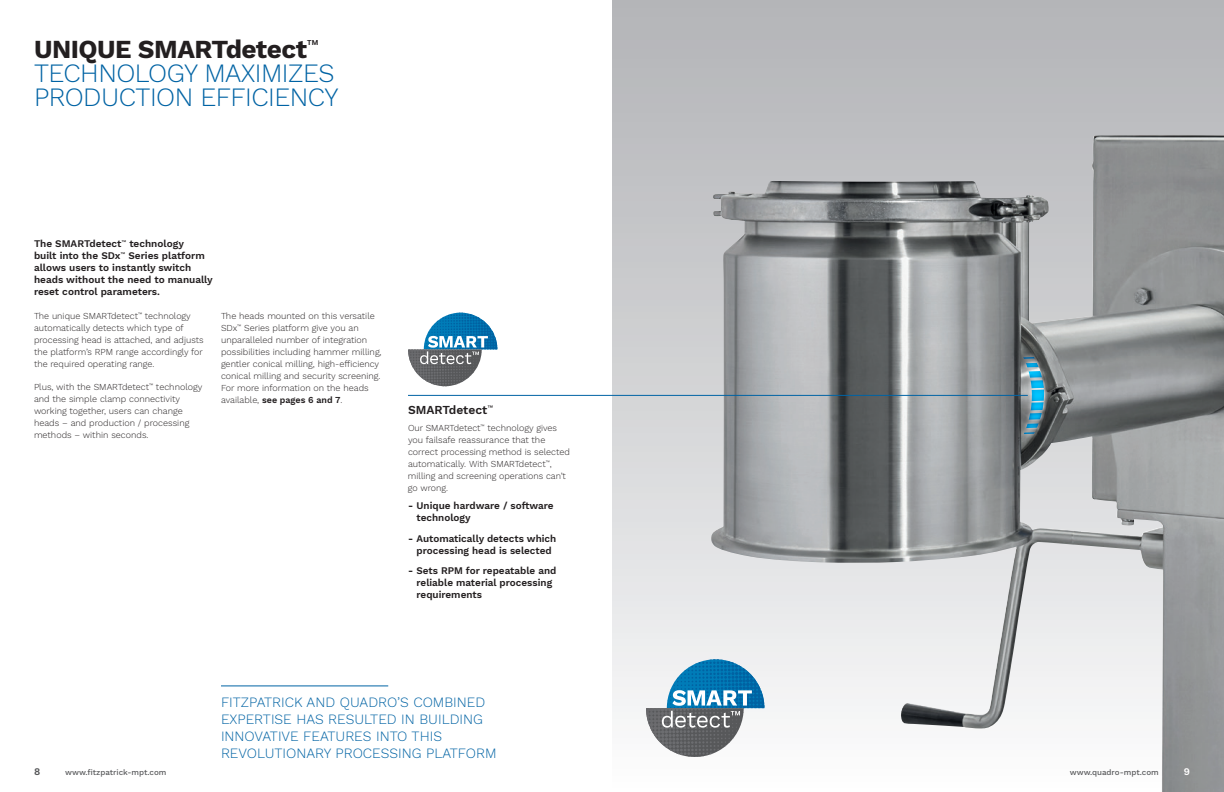
<style>
.page{position:relative;width:1224px;height:792px;background:#fff}
.page>*{position:absolute;margin:0;border:0;box-sizing:border-box;transform-origin:0 0}
.t1{font:300 26px/24px "Work Sans";letter-spacing:-.02em;color:#0063a4}
.t2{font:300 14px/17px "Work Sans";color:#0063a4}
.t3{font:600 12px "Work Sans";color:#231f20}
.t4{font:600 10px/12px "Work Sans";color:#231f20}
.t5{font:600 10px "Work Sans";color:#57585a}
.t6{font:600 10px "Work Sans";color:#fff}
.t7{font:300 9px/12px "Work Sans";color:#231f20}
.t8{font:500 8px "Work Sans";color:#57585a}
.s1{font-weight:700;color:#231f20}
.s2{font-weight:600}
</style>
<div class="page">
<div style="left:612px;top:0;width:612px;height:792px;background:linear-gradient(to bottom,#b0b1b5,#fbfbfb)"></div>
<img style="left:711px;top:135px;width:513px;height:657px">
<hr style="left:408px;top:395px;width:620px;height:1px;background:#0063a4">
<svg style="left:408px;top:313px;width:89px;height:73px"></svg>
<svg style="left:646px;top:659px;width:118px;height:98px"></svg>
<svg style="left:1019px;top:352px;width:30px;height:87px"></svg>
<svg style="left:1003px;top:357px;width:43px;height:77px;background:#60808d"></svg>
<hr style="left:221px;top:685px;width:167px;height:1px;background:#0063a4">
<h1 class="t1" style="left:34px;top:38px;width:306px"><span class="s1">UNIQUE SMARTdetect</span><sup>™<br></sup>TECHNOLOGY MAXIMIZES<br>PRODUCTION EFFICIENCY</h1>
<p class="t4" style="left:34px;top:238px;width:180px">The SMARTdetect<sup>™</sup> technology<br>built into the SDx<sup>™</sup> Series platform allows users to instantly switch heads without the need to manually reset control parameters.</p>
<p class="t7" style="left:34px;top:310px;width:171px">The unique SMARTdetect<sup>™</sup> technology automatically detects which type of processing head is attached, and adjusts the platform’s RPM range accordingly for the required operating range.</p>
<p class="t7" style="left:34px;top:381px;width:170px">Plus, with the SMARTdetect<sup>™</sup> technology and the simple clamp connectivity working together, users can change heads – and production / processing methods – within seconds.</p>
<p class="t7" style="left:221px;top:310px;width:162px">The heads mounted on this versatile SDx<sup>™</sup> Series platform give you an unparalleled number of integration possibilities including hammer milling, gentler conical milling, high-efficiency conical milling and security screening.<br>For more information on the heads available, <span class="s2">see pages 6 and 7</span>.</p>
<h3 class="t3" style="left:408px;top:403px;width:87px">SMARTdetect<sup>™</sup></h3>
<p class="t7" style="left:408px;top:423px;width:164px">Our SMARTdetect<sup>™</sup> technology gives you failsafe reassurance that the correct processing method is selected automatically. With SMARTdetect<sup>™</sup>, milling and screening operations can’t go wrong.</p>
<p class="t4" style="left:417px;top:500px;width:139px;text-indent:-9px">- Unique hardware / software technology</p>
<p class="t4" style="left:408px;top:533px;width:150px;text-align:center">- Automatically detects which processing head is selected</p>
<p class="t4" style="left:417px;top:565px;width:141px;text-indent:-9px">- Sets RPM for repeatable and reliable material processing requirements</p>
<h2 class="t2" style="left:221px;top:694px;width:277px">FITZPATRICK AND QUADRO’S COMBINED EXPERTISE HAS RESULTED IN BUILDING INNOVATIVE FEATURES INTO THIS REVOLUTIONARY PROCESSING PLATFORM</h2>
<p class="t5" style="left:34px;top:765px;width:8px">8</p>
<p class="t8" style="left:65px;top:767px;width:103px">www.fitzpatrick-mpt.com</p>
<p class="t8" style="left:1070px;top:767px;width:91px">www.quadro-mpt.com</p>
<p class="t6" style="left:1184px;top:765px;width:8px">9</p>
</div>
